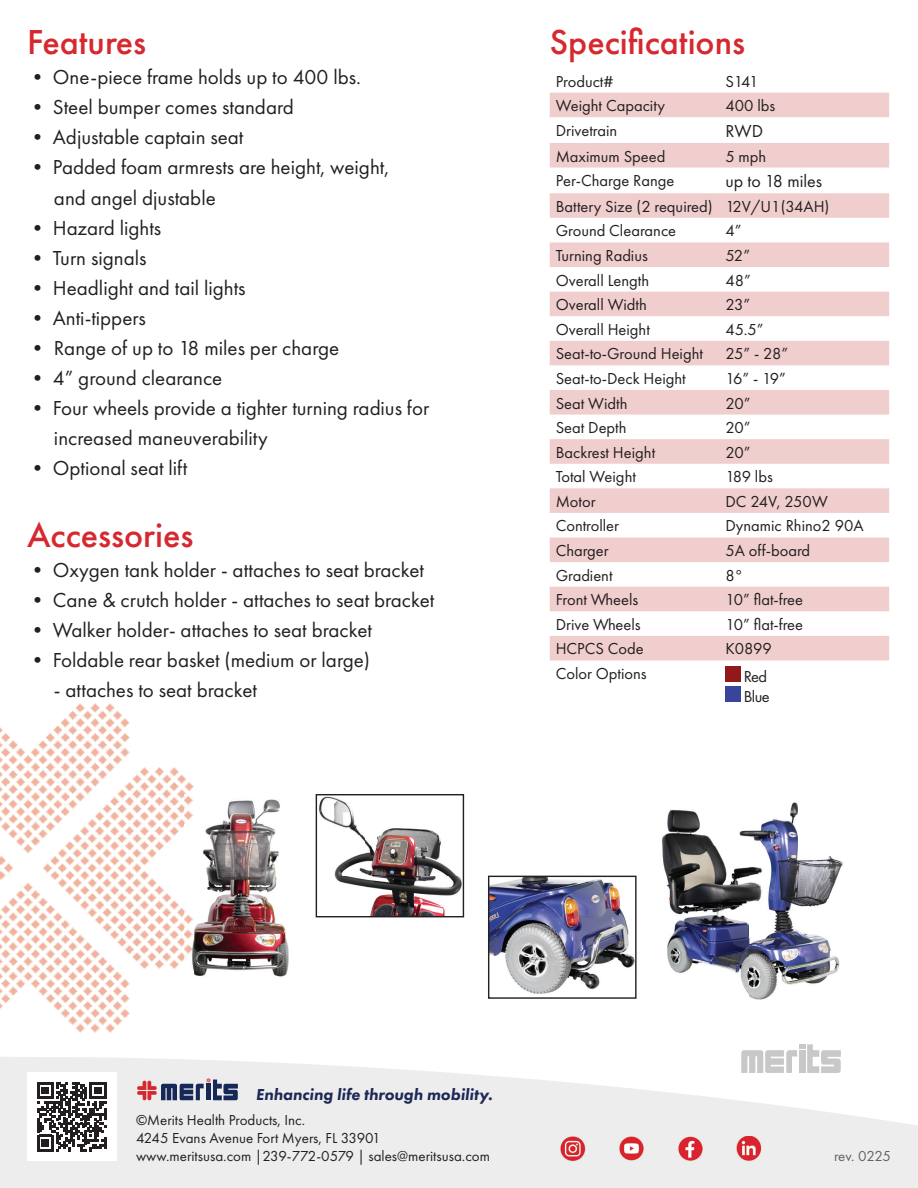
<style>
.page{position:relative;width:918px;height:1188px;background:#fff}
.page>*{position:absolute;margin:0;border:0;box-sizing:border-box;transform-origin:0 0}
.t1{font:500 36px "Futura PT";color:#d6282f}
.t2{font:21px/30px "Futura PT";color:#231f20}
.t3{font:18px "Futura PT";color:#231f20}
.t4{font:16.5px/24.6px "Futura PT";color:#231f20}
.t5{font:italic 800 16.5px "Futura PT";color:#1d2856}
.t6{font:15px/18px "Futura PT";color:#231f20}
.t7{font:15px "Futura PT";letter-spacing:-.025em;color:#636366}
</style>
<div class="page">
<svg style="left:0;top:1057px;width:918px;height:131px;fill:#ededee"></svg>
<img style="left:0;top:703px;width:194px;height:330px">
<svg style="left:137px;top:1078px;width:101px;height:22px;background:#91879c"></svg>
<img style="left:560px;top:1136px;width:26px;height:28px">
<img style="left:619px;top:1136px;width:25px;height:28px">
<img style="left:736px;top:1136px;width:27px;height:26px">
<img style="left:678px;top:1136px;width:25px;height:27px">
<div style="left:27px;top:1072px;width:89px;height:89px;background:#fff"></div>
<svg style="left:37px;top:1082px;width:69px;height:69px"></svg>
<svg style="left:550px;top:93px;width:339px;height:567px;fill:#f0cece"></svg>
<div style="left:725px;top:666px;width:16px;height:16px;background:#91191c"></div>
<div style="left:725px;top:686px;width:16px;height:16px;background:#39459c"></div>
<img style="left:319px;top:796px;width:143px;height:119px">
<div style="left:316px;top:794px;width:148px;height:123px;border:1px solid #231f20"></div>
<img style="left:184px;top:794px;width:105px;height:187px">
<img style="left:490px;top:878px;width:145px;height:116px">
<div style="left:488px;top:876px;width:149px;height:123px;border:1px solid #231f20"></div>
<img style="left:662px;top:802px;width:181px;height:198px">
<svg style="left:741px;top:1044px;width:100px;height:29px"></svg>
<h1 class="t1" style="left:27px;top:21px;width:121px">Features</h1>
<h1 class="t1" style="left:550px;top:21px;width:197px">Specifications</h1>
<p class="t2" style="left:27px;top:62px;width:335px">• One-piece frame holds up to 400 lbs.</p>
<p class="t2" style="left:27px;top:92px;width:268px">• Steel bumper comes standard</p>
<p class="t2" style="left:27px;top:122px;width:218px">• Adjustable captain seat</p>
<p class="t2" style="left:54px;top:152px;width:337px;text-indent:-27px">• Padded foam armrests are height, weight, and angel djustable</p>
<p class="t2" style="left:27px;top:212px;width:136px">• Hazard lights</p>
<p class="t2" style="left:27px;top:242px;width:121px">• Turn signals</p>
<p class="t2" style="left:27px;top:272px;width:220px">• Headlight and tail lights</p>
<p class="t2" style="left:27px;top:302px;width:120px">• Anti-tippers</p>
<p class="t2" style="left:27px;top:332px;width:314px">• Range of up to 18 miles per charge</p>
<p class="t2" style="left:27px;top:362px;width:197px">• 4” ground clearance</p>
<p class="t2" style="left:54px;top:392px;width:377px;text-indent:-27px">• Four wheels provide a tighter turning radius for increased maneuverability</p>
<p class="t2" style="left:27px;top:452px;width:162px">• Optional seat lift</p>
<p class="t4" style="left:556px;top:69px;width:59px">Product#</p>
<p class="t4" style="left:725px;top:69px;width:34px">S141</p>
<p class="t4" style="left:556px;top:93px;width:111px">Weight Capacity</p>
<p class="t4" style="left:725px;top:93px;width:51px">400 lbs</p>
<p class="t4" style="left:556px;top:118px;width:63px">Drivetrain</p>
<p class="t3" style="left:725px;top:120px;width:39px">RWD</p>
<p class="t4" style="left:556px;top:144px;width:111px">Maximum Speed</p>
<p class="t4" style="left:725px;top:144px;width:42px">5 mph</p>
<p class="t4" style="left:556px;top:168px;width:120px">Per-Charge Range</p>
<p class="t3" style="left:725px;top:171px;width:98px">up to 18 miles</p>
<p class="t4" style="left:556px;top:194px;width:275px">Battery Size (2 required) 12V/U1(34AH)<br>Ground Clearance</p>
<p class="t4" style="left:725px;top:219px;width:18px">4”</p>
<p class="t4" style="left:556px;top:243px;width:94px">Turning Radius</p>
<p class="t4" style="left:725px;top:243px;width:26px">52”</p>
<p class="t4" style="left:556px;top:268px;width:95px">Overall Length</p>
<p class="t4" style="left:725px;top:268px;width:27px">48”</p>
<p class="t4" style="left:556px;top:292px;width:93px">Overall Width</p>
<p class="t4" style="left:725px;top:292px;width:26px">23”</p>
<p class="t4" style="left:556px;top:317px;width:96px">Overall Height</p>
<p class="t4" style="left:725px;top:317px;width:40px">45.5”</p>
<p class="t4" style="left:556px;top:341px;width:149px">Seat-to-Ground Height</p>
<p class="t4" style="left:725px;top:341px;width:64px">25” - 28”</p>
<p class="t4" style="left:556px;top:366px;width:132px">Seat-to-Deck Height</p>
<p class="t4" style="left:725px;top:366px;width:62px">16” - 19”</p>
<p class="t4" style="left:556px;top:391px;width:73px">Seat Width</p>
<p class="t4" style="left:725px;top:391px;width:27px">20”</p>
<p class="t4" style="left:556px;top:415px;width:72px">Seat Depth</p>
<p class="t4" style="left:725px;top:415px;width:27px">20”</p>
<p class="t4" style="left:556px;top:440px;width:101px">Backrest Height</p>
<p class="t4" style="left:725px;top:440px;width:27px">20”</p>
<p class="t4" style="left:556px;top:464px;width:82px">Total Weight</p>
<p class="t4" style="left:725px;top:464px;width:49px">189 lbs</p>
<p class="t4" style="left:556px;top:489px;width:41px">Motor</p>
<p class="t4" style="left:725px;top:489px;width:104px">DC 24V, 250W</p>
<p class="t4" style="left:556px;top:514px;width:65px">Controller</p>
<p class="t4" style="left:725px;top:514px;width:140px">Dynamic Rhino2 90A</p>
<p class="t4" style="left:556px;top:538px;width:55px">Charger</p>
<p class="t4" style="left:725px;top:538px;width:86px">5A off-board</p>
<p class="t4" style="left:556px;top:563px;width:58px">Gradient</p>
<p class="t4" style="left:725px;top:563px;width:19px">8°</p>
<p class="t4" style="left:556px;top:587px;width:84px">Front Wheels</p>
<p class="t4" style="left:725px;top:587px;width:79px">10” flat-free</p>
<p class="t4" style="left:556px;top:612px;width:87px">Drive Wheels</p>
<p class="t4" style="left:725px;top:612px;width:79px">10” flat-free</p>
<p class="t4" style="left:556px;top:637px;width:90px">HCPCS Code</p>
<p class="t4" style="left:725px;top:637px;width:48px">K0899</p>
<p class="t4" style="left:556px;top:661px;width:93px">Color Options</p>
<p class="t4" style="left:744px;top:667px;width:27px;line-height:19.8px">Red<br>Blue</p>
<h1 class="t1" style="left:27px;top:513px;width:168px">Accessories</h1>
<p class="t2" style="left:27px;top:555px;width:398px">• Oxygen tank holder - attaches to seat bracket</p>
<p class="t2" style="left:27px;top:585px;width:409px">• Cane &amp; crutch holder - attaches to seat bracket</p>
<p class="t2" style="left:27px;top:615px;width:347px">• Walker holder- attaches to seat bracket</p>
<p class="t2" style="left:27px;top:645px;width:345px">• Foldable rear basket (medium or large)</p>
<p class="t2" style="left:54px;top:675px;width:204px">- attaches to seat bracket</p>
<p class="t5" style="left:256px;top:1084px;width:238px">Enhancing life through mobility.</p>
<p class="t6" style="left:136px;top:1111px;width:355px">©Merits Health Products, Inc.<br>4245 Evans Avenue Fort Myers, FL 33901 www.meritsusa.com |239-772-0579 | sales@meritsusa.com</p>
<p class="t7" style="left:834px;top:1147px;width:58px">rev. 0225</p>
</div>
